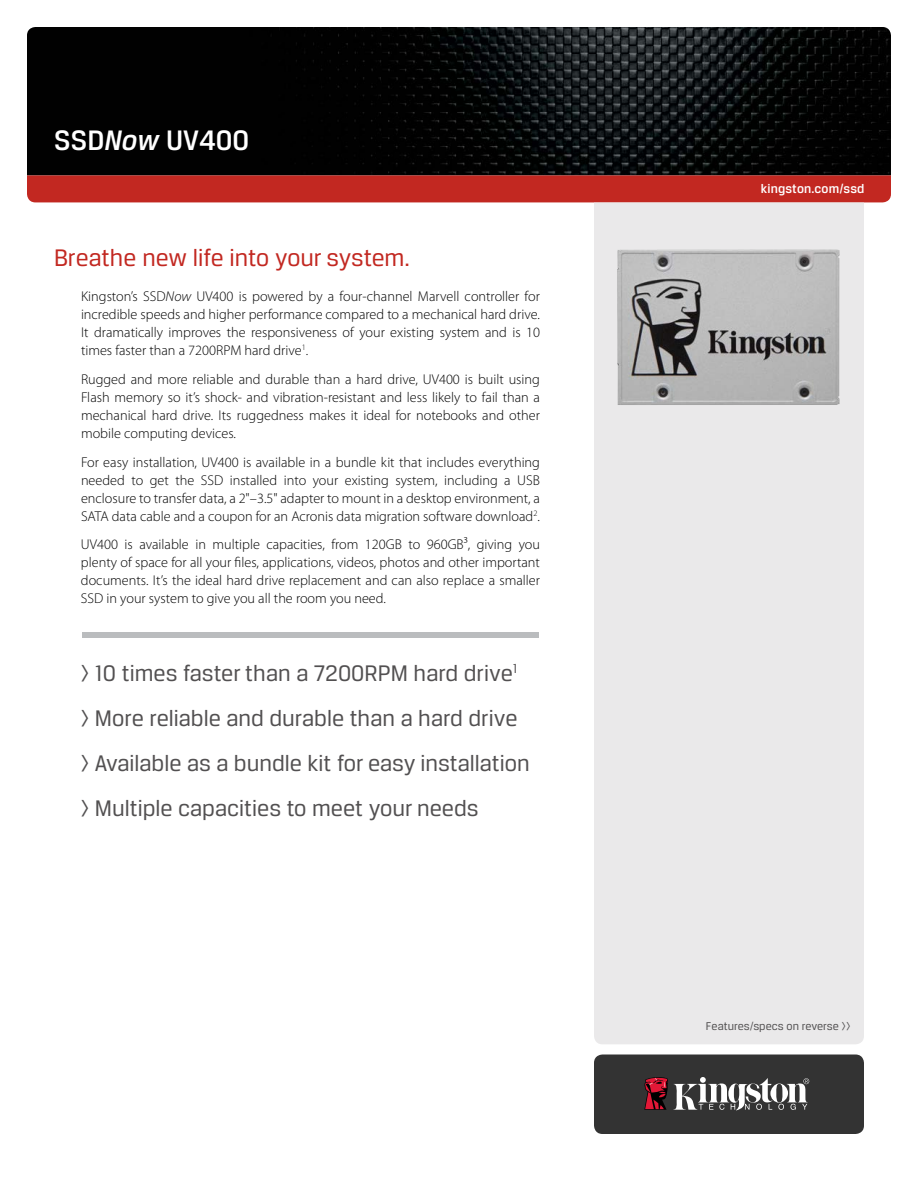
<style>
.page{position:relative;width:918px;height:1188px;background:#fff}
.page>*{position:absolute;margin:0;border:0;box-sizing:border-box;transform-origin:0 0}
.t1{font:500 30px "Breuer Text";color:#fff}
.t2{font:25.5px "Breuer Text";color:#c22821}
.t3{font:24px/45px "Breuer Text";color:#525051}
.t4{font:300 14.25px/18px "Myriad Pro";color:#000;text-align:justify}
.t5{font:500 13.5px "Breuer Text";letter-spacing:.01em;color:#fff}
.t6{font:12px "Breuer Text";color:#525051}
.s1{font-style:italic}
</style>
<div class="page">
<img style="left:27px;top:27px;width:864px;height:148px">
<div style="left:27px;top:175px;width:864px;height:27px;background:#c22821"></div>
<div style="left:594px;top:202px;width:270px;height:842px;background:#eae9ea"></div>
<div style="left:594px;top:1054px;width:270px;height:80px;background:#333;border-radius:9px"></div>
<svg style="left:644px;top:1077px;width:165px;height:33px"></svg>
<img style="left:617px;top:249px;width:223px;height:156px">
<div style="left:82px;top:632px;width:457px;height:5px;background:#babcbe"></div>
<h1 class="t1" style="left:54px;top:124px;width:197px">SSD<span class="s1">Now</span> UV400</h1>
<h2 class="t2" style="left:54px;top:244px;width:358px">Breathe new life into your system.</h2>
<p class="t4" style="left:81px;top:287px;width:460px">Kingston’s SSD<span class="s1">Now</span> UV400 is powered by a four-channel Marvell controller for incredible speeds and higher performance compared to a mechanical hard drive.<br>It dramatically improves the responsiveness of your existing system and is 10 times faster than a 7200RPM hard drive<sup>1</sup>.</p>
<p class="t4" style="left:81px;top:370px;width:461px">Rugged and more reliable and durable than a hard drive, UV400 is built using Flash memory so it’s shock- and vibration-resistant and less likely to fail than a mechanical hard drive. Its ruggedness makes it ideal for notebooks and other mobile computing devices.</p>
<p class="t4" style="left:81px;top:453px;width:461px">For easy installation, UV400 is available in a bundle kit that includes everything needed to get the SSD installed into your existing system, including a USB enclosure to transfer data, a 2"–3.5" adapter to mount in a desktop environment, a SATA data cable and a coupon for an Acronis data migration software download<sup>2</sup>.</p>
<p class="t4" style="left:81px;top:535px;width:461px">UV400 is available in multiple capacities, from 120GB to 960GB³, giving you plenty of space for all your files, applications, videos, photos and other important documents. It’s the ideal hard drive replacement and can also replace a smaller SSD in your system to give you all the room you need.</p>
<h3 class="t3" style="left:80px;top:651px;width:451px">&gt; 10 times faster than a 7200RPM hard drive<sup>1 </sup>&gt; More reliable and durable than a hard drive &gt; Available as a bundle kit for easy installation &gt; Multiple capacities to meet your needs</h3>
<p class="t5" style="left:761px;top:181px;width:105px">kingston.com/ssd</p>
<p class="t6" style="left:706px;top:1020px;width:146px">Features/specs on reverse &gt;&gt;</p>
</div>
